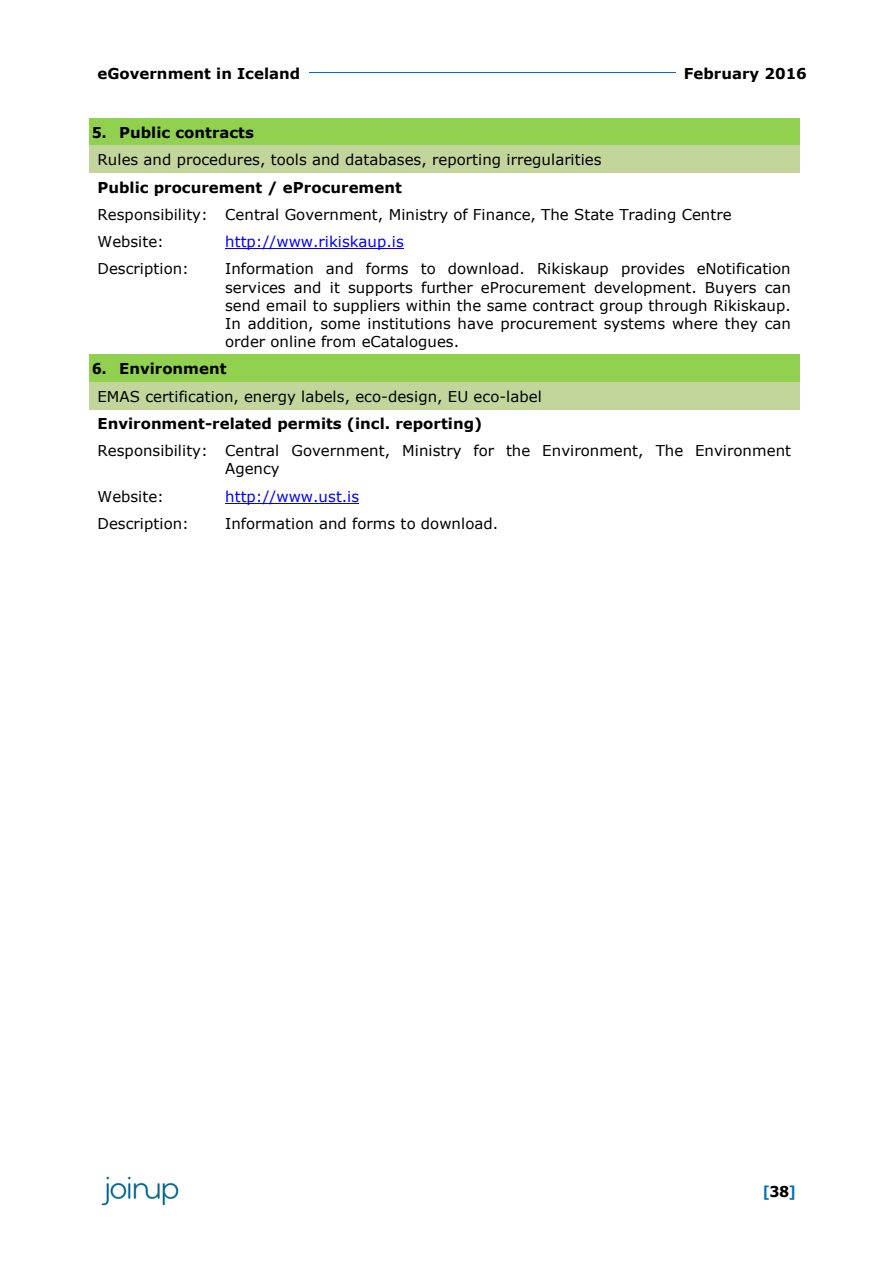
<style>
.page{position:relative;width:893px;height:1263px;background:#fff}
.page>*{position:absolute;margin:0;border:0;box-sizing:border-box;transform-origin:0 0}
.t1{font:15px/18.3px "Verdana";color:#000;text-align:justify}
.t2{font:700 15px "Verdana";color:#000}
.t3{font:15px "Verdana";letter-spacing:.005em;color:#00f}
.t4{font:700 15px "Tahoma";color:#0070c0}
.s1{font-family:"Tahoma"}
.s2{color:#000}
</style>
<div class="page">
<img style="left:101px;top:1176px;width:78px;height:30px">
<hr style="left:309px;top:72px;width:367px;height:1px;background:#0070c0">
<div style="left:98px;top:123px;width:694px;height:18px;background:#92d050"></div>
<div style="left:89px;top:118px;width:711px;height:5px;background:#92d050"></div>
<div style="left:89px;top:141px;width:711px;height:5px;background:#92d050"></div>
<div style="left:98px;top:150px;width:694px;height:19px;background:#c2d69b"></div>
<hr style="left:89px;top:146px;width:711px;height:4px;background:#c2d69b">
<hr style="left:89px;top:169px;width:711px;height:4px;background:#c2d69b">
<hr style="left:225px;top:248px;width:179px;height:1px;background:#00f">
<div style="left:98px;top:359px;width:694px;height:18px;background:#92d050"></div>
<hr style="left:89px;top:355px;width:128px;height:4px;background:#92d050">
<hr style="left:217px;top:355px;width:583px;height:4px;background:#92d050">
<div style="left:89px;top:377px;width:711px;height:5px;background:#92d050"></div>
<div style="left:89px;top:382px;width:711px;height:27px;background:#c2d69b"></div>
<hr style="left:225px;top:503px;width:134px;height:1px;background:#00f">
<p class="t2" style="left:98px;top:64px;width:204px">eGovernment in Iceland</p>
<p class="t2" style="left:684px;top:64px;width:125px">February 2016</p>
<p class="t2" style="left:92px;top:123px;width:163px"><span class="s1">5.</span> Public contracts</p>
<p class="t1" style="left:98px;top:150px;width:506px">Rules and procedures, tools and databases, reporting irregularities</p>
<p class="t2" style="left:98px;top:178px;width:306px">Public procurement / eProcurement</p>
<p class="t1" style="left:98px;top:205px;width:112px">Responsibility:</p>
<p class="t1" style="left:225px;top:205px;width:508px">Central Government, Ministry of Finance, The State Trading Centre</p>
<p class="t1" style="left:98px;top:232px;width:68px">Website:</p>
<p class="t3" style="left:225px;top:232px;width:180px">http://www.rikiskaup.is</p>
<p class="t1" style="left:98px;top:259px;width:93px">Description:</p>
<p class="t1" style="left:225px;top:259px;width:567px">Information and forms to download. Rikiskaup provides eNotification services and it supports further eProcurement development. Buyers can send email to suppliers within the same contract group through Rikiskaup.<br>In addition, some institutions have procurement systems where they can order online from eCatalogues.</p>
<p class="t2" style="left:92px;top:359px;width:136px"><span class="s1">6.</span> Environment</p>
<p class="t1" style="left:98px;top:387px;width:446px">EMAS certification, energy labels, eco-design, EU eco-label</p>
<p class="t2" style="left:98px;top:414px;width:386px">Environment-related permits (incl. reporting)</p>
<p class="t1" style="left:98px;top:441px;width:112px">Responsibility:</p>
<p class="t1" style="left:225px;top:441px;width:567px">Central Government, Ministry for the Environment, The Environment<br>Agency</p>
<p class="t1" style="left:98px;top:486px;width:68px">Website:</p>
<p class="t3" style="left:225px;top:486px;width:136px">http://www.ust.is</p>
<p class="t1" style="left:98px;top:514px;width:93px">Description:</p>
<p class="t1" style="left:225px;top:514px;width:275px">Information and forms to download.</p>
<p class="t4" style="left:763px;top:1182px;width:34px">[<span class="s2">38</span>]</p>
</div>
